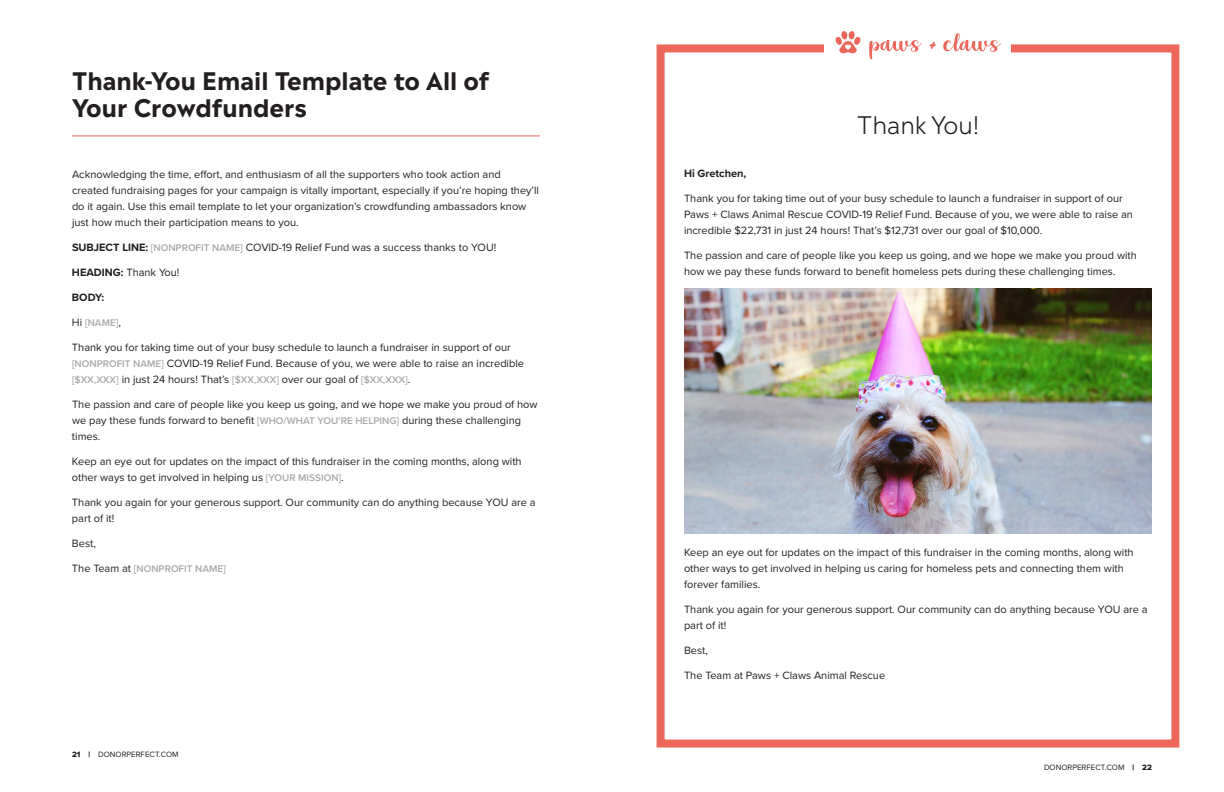
<style>
.page{position:relative;width:1224px;height:792px;background:#fff}
.page>*{position:absolute;margin:0;border:0;box-sizing:border-box;transform-origin:0 0}
.Heading{font:700 24px/27px "Madera";color:#231f20}
.email_example_h3{font:300 24px "Madera";color:#231f20}
.t1{font:11px/16px "Proxima Nova";color:#231f20}
.t2{font:700 11px "Proxima Nova";color:#231f20}
.t3{font:600 10px "Proxima Nova";color:#a8a9ad}
.t4{font:8px "Proxima Nova";color:#231f20}
.s1{font-weight:700}
.s2{font-weight:600;font-size:10px;color:#a8a9ad}
.s3{font-weight:400;font-size:11px;color:#231f20}
.s4{font-family:"Proxima Nova Extrabld"}
.s5{font-weight:900}
</style>
<div class="page">
<svg style="left:656px;top:44px;width:524px;height:704px"></svg>
<div style="left:825px;top:27px;width:186px;height:35px;background:#fff"></div>
<svg style="left:835px;top:31px;width:26px;height:23px"></svg>
<svg style="left:869px;top:40px;width:53px;height:19px"></svg>
<svg style="left:930px;top:42px;width:6px;height:7px"></svg>
<svg style="left:943px;top:33px;width:58px;height:19px"></svg>
<hr style="left:72px;top:135px;width:468px;height:1px;background:#eb675a">
<img style="left:684px;top:289px;width:468px;height:244px">
<p class="Heading" style="left:72px;top:65px;width:419px">Thank-You Email Template to All of<br>Your Crowdfunders</p>
<p class="t1" style="left:72px;top:166px;width:469px">Acknowledging the time, effort, and enthusiasm of all the supporters who took action and created fundraising pages for your campaign is vitally important, especially if you’re hoping they’ll do it again. Use this email template to let your organization’s crowdfunding ambassadors know just how much their participation means to you.</p>
<p class="t1" style="left:72px;top:239px;width:426px"><span class="s1">SUBJECT LINE:</span> <span class="s2">[NONPROFIT NAME]</span> COVID-19 Relief Fund was a success thanks to YOU!</p>
<p class="t1" style="left:72px;top:264px;width:109px"><span class="s1">HEADING:</span> Thank You!</p>
<p class="t2" style="left:72px;top:290px;width:34px">BODY:</p>
<p class="t3" style="left:72px;top:316px;width:51px"><span class="s3">Hi</span> [NAME]<span class="s3">,</span></p>
<p class="t1" style="left:72px;top:339px;width:454px">Thank you for taking time out of your busy schedule to launch a fundraiser in support of our <span class="s2">[NONPROFIT NAME]</span> COVID-19 Relief Fund. Because of you, we were able to raise an incredible <span class="s2">[$XX,XXX]</span> in just 24 hours! That’s <span class="s2">[$XX,XXX]</span> over our goal of <span class="s2">[$XX,XXX]</span>.</p>
<p class="t1" style="left:72px;top:396px;width:467px">The passion and care of people like you keep us going, and we hope we make you proud of how we pay these funds forward to benefit <span class="s2">[WHO/WHAT YOU’RE HELPING]</span> during these challenging times.</p>
<p class="t1" style="left:72px;top:453px;width:451px">Keep an eye out for updates on the impact of this fundraiser in the coming months, along with other ways to get involved in helping us <span class="s2">[YOUR MISSION]</span>.</p>
<p class="t1" style="left:72px;top:494px;width:465px">Thank you again for your generous support. Our community can do anything because YOU are a part of it!</p>
<p class="t1" style="left:72px;top:535px;width:25px">Best,</p>
<p class="t3" style="left:72px;top:562px;width:155px"><span class="s3">The Team at</span> [NONPROFIT NAME]</p>
<p class="t4" style="left:72px;top:748px;width:108px"><span class="s4">21 |</span> DONORPERFECT.COM</p>
<p class="email_example_h3" style="left:857px;top:105px;width:124px">Thank You!</p>
<p class="t2" style="left:684px;top:165px;width:64px">Hi Gretchen,</p>
<p class="t1" style="left:684px;top:190px;width:451px">Thank you for taking time out of your busy schedule to launch a fundraiser in support of our<br>Paws + Claws Animal Rescue COVID-19 Relief Fund. Because of you, we were able to raise an incredible $22,731 in just 24 hours! That’s $12,731 over our goal of $10,000.</p>
<p class="t1" style="left:684px;top:247px;width:454px">The passion and care of people like you keep us going, and we hope we make you proud with how we pay these funds forward to benefit homeless pets during these challenging times.</p>
<p class="t1" style="left:684px;top:544px;width:451px">Keep an eye out for updates on the impact of this fundraiser in the coming months, along with other ways to get involved in helping us caring for homeless pets and connecting them with forever families.</p>
<p class="t1" style="left:684px;top:601px;width:465px">Thank you again for your generous support. Our community can do anything because YOU are a part of it!</p>
<p class="t1" style="left:684px;top:642px;width:25px">Best,</p>
<p class="t1" style="left:684px;top:667px;width:203px">The Team at Paws + Claws Animal Rescue</p>
<p class="t4" style="left:1044px;top:761px;width:109px">DONORPERFECT.COM <span class="s5">|</span> <span class="s4">22</span></p>
</div>
